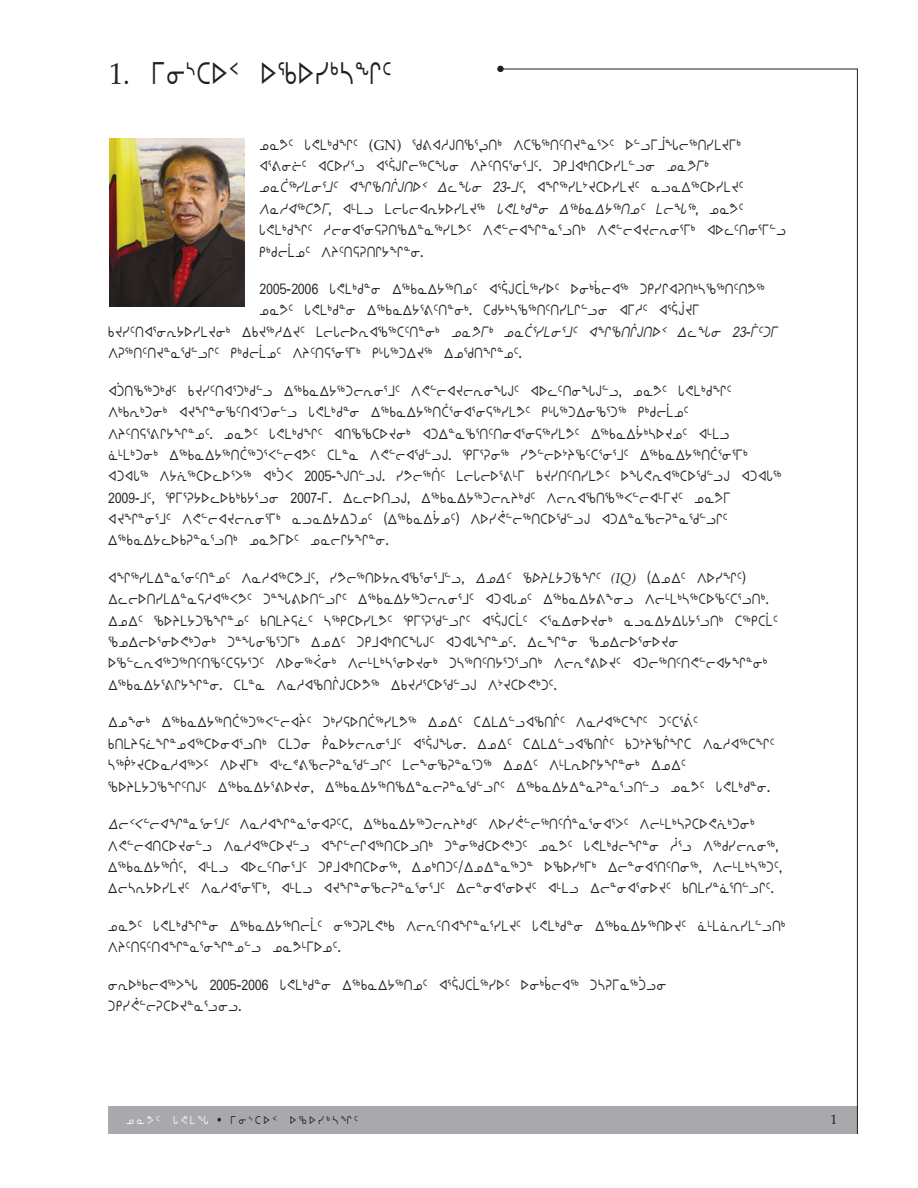
<style>
.page{position:relative;width:918px;height:1188px;background:#fff}
.page>*{position:absolute;margin:0;border:0;box-sizing:border-box;transform-origin:0 0}
.t1{font:33px "Nunacom";color:#231f20;scale:.8 1}
.t2{font:15.75px/21.3px "Nunacom";color:#231f20;scale:.85 1}
.t3{font:13.5px "Palatino";color:#231f20}
.t4{font:12px "Nunacom";letter-spacing:.195em;color:#231f20;scale:.9 1}
.s1{font-family:"Palatino";font-size:30px}
.s2{font-family:"Palatino";font-size:14.25px}
.s3{font-style:italic}
.s4{font-family:"Arial";font-style:italic}
.s5{font-family:"Arial"}
.s6{font-family:"Palatino";font-style:italic;font-size:14.25px}
.s7{color:#fff}
.s8{font-family:"Helvetica"}
</style>
<div class="page">
<div style="left:108px;top:1107px;width:749px;height:27px;background:#a7a9ac"></div>
<hr style="left:108px;top:69px;width:750px;height:1px;background:#231f20">
<hr style="left:857px;top:69px;width:1px;height:1065px;background:#231f20">
<div style="left:108px;top:54px;width:392px;height:64px;background:#fff"></div>
<img style="left:109px;top:138px;width:135px;height:169px">
<div style="left:497px;top:66px;width:7px;height:6px;background:#231f20;border-radius:50%"></div>
<h1 class="t1" style="left:110px;top:53px;width:354px"><span class="s1">1.</span> UI{BS2 SCSY4NQ5</h1>
<p class="t2" style="left:259px;top:134px;width:621px">KNK5 Z?M4FQ5 <span class="s2">(GN)</span> DFXHATC3LT4 WBC6T5TJ8N3S5 S9LU+JZO6TYMJU4<br>X3FI`O5 XBSY3L X3}CAQO6BZI WP5TC3I3J5. GRJX4TBSYM9LI <span class="s3">KNKU4<br>KN|B6YMI3J5 XQCT}QATS2 WMZI @#</span><span class="s4">-</span><span class="s3">J5</span>, XQ6YM0JBSYMJ5 NLNW6BSYMJ5<br><span class="s3">WNHX6BKU</span>, X7ML MOZOXE/SYMJ6 <span class="s3">Z?M4F8I W6VNW/6TK5 MOZ6</span>, KNK5<br>Z?M4FQ5 HOIX3ICDTCW8N6YMK5 W?9OXQ8N3LT4 W?9OXJOEI3U4 XSM5TI3U9L R4FO]MK5 WP5TCDTQ/Q8I.</p>
<p class="t2" style="left:259px;top:278px;width:597px">@))%<span class="s5">-</span>@))^ Z?M4F8I W6VNW/6TK5 X3}CAB]M6YS5 SI4]VOX6 GRYQXDT4NC6T5TK6</p>
<p class="t2" style="left:259px;top:299px;width:520px">KNK5 Z?M4F8I W6VNW/3F5T8I4. BF/4NC6T5TYMQ9LI XUH5 X3}C|AJU</p>
<p class="t2" style="left:108px;top:321px;width:791px">VJY5TX3IE/SYMJI4 WVJ6HWJ5 MOZOSEXC6B5T8I4 <span class="s3">KNKU4 KN|B3YMI3J5 XQCT}QATS2 WMZI @#</span><span class="s4">-</span><span class="s3">}U5GU</span></p>
<p class="t2" style="left:108px;top:342px;width:488px">WD6T5TJ8ND9LQ5 R4FO]MK5 WP5TC3I3U4 R[Z6GWJ6 WKDTQ8K5.</p>
<p class="t2" style="left:108px;top:380px;width:794px">X]GTC6G4F5 VJY5TX3G4F9L W6VNW/6GOEI3J5 W?9OXJOEIZA5 XSM5TIZA9L, KNK5 Z?M4FQ5<br>W4VE4GI4 XJQ8IC5TX3GI9L Z?M4F8I W6VNW/6T|B3IX3IC6YMK5 R[Z6GWIC3G6 R4FO]MK5<br>WP5TC3FQ/Q8K5. KNK5 Z?M4FQ5 XTCCBSJI4 XGW8NC3T5TIX3IC6YMK5 W6VNW]/4NSJK5 X7ML `N7M4GI4 W6VNW/6T|B6G3X9OXK5 BM8N W?9OXD9LA. EU3DI6 YK9OS0PC5B3I3J5 W6VNW/6T|B3I3U4<br>XGXZ6 W/`E6BSMS3S6 X4]GX @))%<span class="s5">-</span>AT9LA. YKO6|T5 MOZOS3F7U VJYT5TYMK5 SZ?EX6BSD9LA XGXZ6 @))(<span class="s5">-</span>J5, EU3D/SMSV4V/3LI @))&amp;<span class="s5">-</span>U. WMOSTLA, W6VNW/6GOEP4F5 WOEXCTC6X9OX7UJ5 KNKU XJQ8I3J5 W?9OXJOEI3U4 NLNW/WGK5 GW6VNW]/K5H WSY+?9O6TBSD9LA XGW8NCOD8ND9LQ5<br>W6VNW/MSVD8N3LT4 KNKUS5 KNOQ/Q8I.</p>
<p class="t2" style="left:108px;top:567px;width:790px">XQ6YMW8N3I5T8K5 WNHX6BKJ5, YKO6TS/EXC3I3J9L, <span class="s3">WKW5 CSPM/GCQ5</span> <span class="s6">(IQ)</span> GWKW5 WSYQ5H WMOSTYMW8NCHX6XK5 G8ZFST9LQ5 W6VNW/6GOEI3J5 XGXZK5 W6VNW/F1IL WO7M4N6BSC5B3LT4.<br>WKW5 CSPM/GCQ8K5 VTMPC`M5 N6RBSYMK5 EU3DD9LQ5 X3}CAB]M5 X3NWISJI4 NLNW/WZ/3LT4 B6RB]M5<br>CKWOS3IS?4GI4 G8ZIC3GU4 WKW5 GRJX4TBZA5 XGXZQ8K5. WMQ8I CKWOS3ISJI SC9MEX6G6T5TC5BC/3G5 WSI6+XI4 WO7M4N3ISJI4 GN6T5T/3G3LT4 WOE=FSJ5 XGO6T5T?9OX/Q8I4<br>W6VNW/3FQ/Q8I. BM8N WNHXCT}QABSK6 WVJH3BSD9LA W0JBS?4G5.</p>
<p class="t2" style="left:108px;top:711px;width:786px">WK1I4 W6VNW/6T|B6G6X9OX]P5 G4YCST|B6YMK6 WKW5 BWMW9LXCT}Q5 WNHX6BQ5 G5B3|F5<br>VTMPC`MQ8KX6BSIX3LT4 BMGI }RNS/OEI3J5 X3}CAZI. WKW5 BWMW9LXCT}Q5 VG0PC}QQB WNHX6BQ5<br>N6}R0JBSNHX6S5 WSJU4 X[M=FCOD8ND9LQ5 MO1ICD8N3G6 WKW5 W7MESQ/Q8I4 WKW5<br>CSPM/GCQ5TA5 W6VNW/3FSJI, W6VNW/6TCW8NOD8ND9LQ5 W6VNW/W8ND8N3LT9L KNK5 Z?M4F8I.</p>
<p class="t2" style="left:108px;top:813px;width:794px"><span class="s3">WO2X9OXQ8N3I3J5</span> WNHXQ8N3IXD5B, W6VNW/6GOEP4F5 WSY+?9O6T5|T8N3IX3S5 WO7M4NDBS?`E4GI4<br>W?9OXTBSJI9L WNHX6BSJ9L XQ9OQX6TBSLT4 G8I6FBS?4G5 KNK5 Z?M4FOQ8I +H3L W6FYOEI6, W6VNW/6|T5, X7ML XSM5TI3J5 GRJX4TBSI6, WK4TG5\WKW8N6G8 SCSY4U4 WO8IX3T5TI6, WO7M4N6G5, WONE/SYMJ5 WNHX3I3U4, X7ML XJQ8ICOD8N3I3J5 WO8IX3ISJ5 X7ML WO8IX3ISJ5 VTMY8`N3T9LQ5.</p>
<p class="t2" style="left:108px;top:915px;width:799px">KNK5 Z?M4FQ8I W6VNW/6TO]M5 I6GDM?4V WOE5TXQ8N3YMJ5 Z?M4F8I W6VNW/6TSJ5 `N7M`NEYM9LT4<br>WP5TC5TXQ8N3IQ8K9L KNK7USK5.</p>
<p class="t2" style="left:108px;top:974px;width:659px">IES4VOX6SZ @))%<span class="s5">-</span>@))^ Z?M4F8I W6VNW/6TK5 X3}CAB]M6YS5 SI4]VOX6 GNDUN6]GLI<br>GRY+?9ODBSJ8N3LIL.</p>
<p class="t4" style="left:126px;top:1112px;width:259px"><span class="s7">KNK5 Z?MZ</span> <span class="s8">•</span> UI{BS2 SCSY4NQ5</p>
<p class="t3" style="left:830px;top:1114px;width:8px">1</p>
</div>
